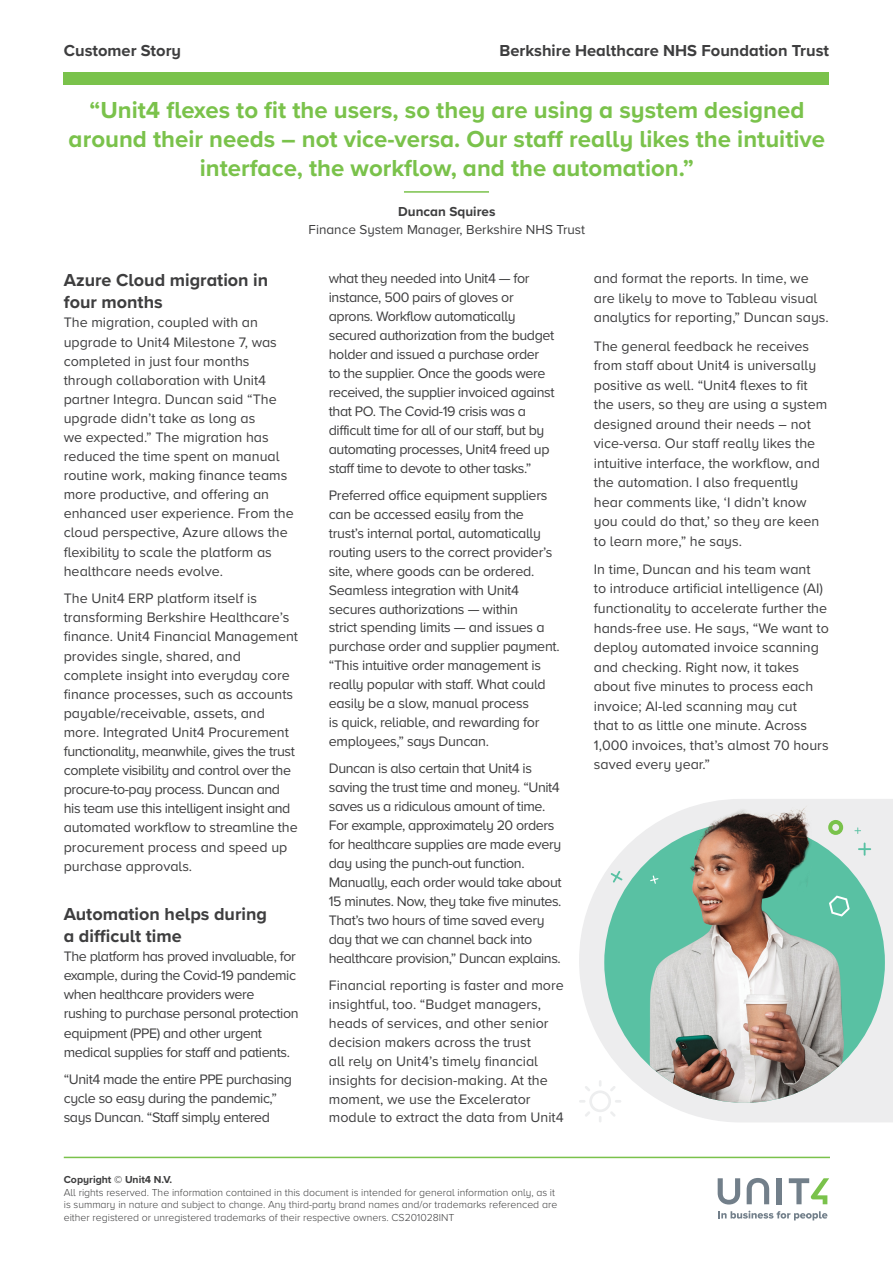
<style>
.page{position:relative;width:893px;height:1263px;background:#fff}
.page>*{position:absolute;margin:0;border:0;box-sizing:border-box;transform-origin:0 0}
.Highlight{font:700 24px/28.8px "Proxima Nova A";color:#7ac24b;text-align:center}
.Body_copy{font:700 18px/21.9px "Proxima Nova A";color:#3e3e3f}
.t1{font:700 16.5px "Proxima Nova A";color:#3e3e3f}
.Body_copy-2{font:14.25px/19px "Proxima Nova A";color:#3e3e3f}
.Body_copy-3{font:14.25px/18.9px "Proxima Nova A";letter-spacing:-.03em;color:#3e3e3f}
.Body_copy-4{font:14.25px/18.9px "Proxima Nova A";letter-spacing:-.02em;color:#3e3e3f}
.t2{font:13.5px/18px "Proxima Nova A";color:#3e3e3f;text-align:center}
.t3{font:300 10.5px/12.6px "Proxima Nova A";color:#3e3e3f}
.t4{font:700 10.5px "Proxima Nova A";color:#3e3e3f}
.s1{font-weight:700}
</style>
<div class="page">
<div style="left:64px;top:72px;width:765px;height:13px;background:#7ac24b"></div>
<hr style="left:64px;top:1157px;width:766px;height:1px;background:#7ac24b">
<svg style="left:718px;top:1211px;width:109px;height:9px"></svg>
<svg style="left:718px;top:1178px;width:22px;height:26px"></svg>
<svg style="left:747px;top:1178px;width:22px;height:26px"></svg>
<div style="left:777px;top:1178px;width:5px;height:26px;background:#727f8a"></div>
<svg style="left:789px;top:1178px;width:40px;height:26px"></svg>
<hr style="left:404px;top:191px;width:85px;height:2px;background:#7ac24b">
<svg style="left:579px;top:799px;width:314px;height:323px;fill:#ededee"></svg>
<img style="left:604px;top:822px;width:281px;height:281px;border-radius:140px">
<div style="left:828px;top:820px;width:15px;height:15px;border:4px solid #7ac24b;border-radius:50%"></div>
<svg style="left:858px;top:842px;width:13px;height:14px"></svg>
<svg style="left:611px;top:871px;width:11px;height:12px"></svg>
<svg style="left:650px;top:875px;width:8px;height:9px"></svg>
<svg style="left:854px;top:827px;width:7px;height:7px"></svg>
<svg style="left:579px;top:1080px;width:42px;height:42px"></svg>
<svg style="left:829px;top:895px;width:21px;height:21px"></svg>
<img style="left:680px;top:799px;width:139px;height:143px">
<p class="t1" style="left:64px;top:38px;width:119px">Customer Story</p>
<p class="t1" style="left:499px;top:38px;width:331px">Berkshire Healthcare NHS Foundation Trust</p>
<p class="Highlight" style="left:69px;top:95px;width:758px">“Unit4 flexes to fit the users, so they are using a system designed around their needs – not vice-versa. Our staff really likes the intuitive interface, the workflow, and the automation.”</p>
<p class="t2" style="left:309px;top:202px;width:278px"><span class="s1">Duncan Squires<br></span>Finance System Manager, Berkshire NHS Trust</p>
<p class="Body_copy-2" style="left:594px;top:268px;width:236px;line-height:19.5px">and format the reports. In time, we are likely to move to Tableau visual analytics for reporting,” Duncan says.</p>
<p class="Body_copy-2" style="left:594px;top:335px;width:235px;line-height:19.5px">The general feedback he receives from staff about Unit4 is universally positive as well. “Unit4 flexes to fit the users, so they are using a system designed around their needs – not vice-versa. Our staff really likes the intuitive interface, the workflow, and the automation. I also frequently hear comments like, ‘I didn’t know you could do that,’ so they are keen to learn more,” he says.</p>
<p class="Body_copy-2" style="left:594px;top:559px;width:236px;line-height:19.5px">In time, Duncan and his team want<br>to introduce artificial intelligence (AI) functionality to accelerate further the hands-free use. He says, “We want to deploy automated invoice scanning and checking. Right now, it takes about five minutes to process each invoice; AI-led scanning may cut<br>that to as little one minute. Across 1,000 invoices, that’s almost 70 hours saved every year.”</p>
<p class="Body_copy" style="left:64px;top:269px;width:206px">Azure Cloud migration in four months</p>
<p class="Body_copy-2" style="left:64px;top:312px;width:231px">The migration, coupled with an upgrade to Unit4 Milestone 7, was completed in just four months through collaboration with Unit4 partner Integra. Duncan said “The upgrade didn’t take as long as<br>we expected.” The migration has reduced the time spent on manual routine work, making finance teams more productive, and offering an enhanced user experience. From the cloud perspective, Azure allows the flexibility to scale the platform as healthcare needs evolve.</p>
<p class="Body_copy-2" style="left:64px;top:588px;width:236px">The Unit4 ERP platform itself is transforming Berkshire Healthcare’s finance. Unit4 Financial Management provides single, shared, and complete insight into everyday core finance processes, such as accounts payable/receivable, assets, and more. Integrated Unit4 Procurement functionality, meanwhile, gives the trust complete visibility and control over the procure-to-pay process. Duncan and his team use this intelligent insight and automated workflow to streamline the procurement process and speed up purchase approvals.</p>
<p class="Body_copy" style="left:64px;top:903px;width:205px">Automation helps during a difficult time</p>
<p class="Body_copy-3" style="left:64px;top:946px;width:236px">The platform has proved invaluable, for example, during the Covid-19 pandemic when healthcare providers were rushing to purchase personal protection equipment (PPE) and other urgent medical supplies for staff and patients.</p>
<p class="Body_copy-3" style="left:64px;top:1069px;width:230px">“Unit4 made the entire PPE purchasing cycle so easy during the pandemic,” says Duncan. “Staff simply entered</p>
<p class="Body_copy-3" style="left:329px;top:269px;width:227px">what they needed into Unit4 — for instance, 500 pairs of gloves or aprons. Workflow automatically secured authorization from the budget holder and issued a purchase order to the supplier. Once the goods were received, the supplier invoiced against that PO. The Covid-19 crisis was a difficult time for all of our staff, but by automating processes, Unit4 freed up staff time to devote to other tasks.”</p>
<p class="Body_copy-4" style="left:329px;top:485px;width:232px">Preferred office equipment suppliers can be accessed easily from the trust’s internal portal, automatically routing users to the correct provider’s site, where goods can be ordered.<br>Seamless integration with Unit4 secures authorizations — within<br>strict spending limits — and issues a purchase order and supplier payment. “This intuitive order management is really popular with staff. What could easily be a slow, manual process<br>is quick, reliable, and rewarding for employees,” says Duncan.</p>
<p class="Body_copy-3" style="left:329px;top:758px;width:234px">Duncan is also certain that Unit4 is saving the trust time and money. “Unit4 saves us a ridiculous amount of time.<br>For example, approximately 20 orders for healthcare supplies are made every day using the punch-out function.<br>Manually, each order would take about 15 minutes. Now, they take five minutes.<br>That’s two hours of time saved every day that we can channel back into healthcare provision,” Duncan explains.</p>
<p class="Body_copy-2" style="left:329px;top:975px;width:236px">Financial reporting is faster and more insightful, too. “Budget managers, heads of services, and other senior decision makers across the trust<br>all rely on Unit4’s timely financial insights for decision-making. At the moment, we use the Excelerator module to extract the data from Unit4</p>
<p class="t4" style="left:64px;top:1171px;width:110px">Copyright © Unit4 N.V.</p>
<p class="t3" style="left:64px;top:1185px;width:495px">All rights reserved. The information contained in this document is intended for general information only, as it is summary in nature and subject to change. Any third-party brand names and/or trademarks referenced are either registered or unregistered trademarks of their respective owners. CS201028INT</p>
</div>
